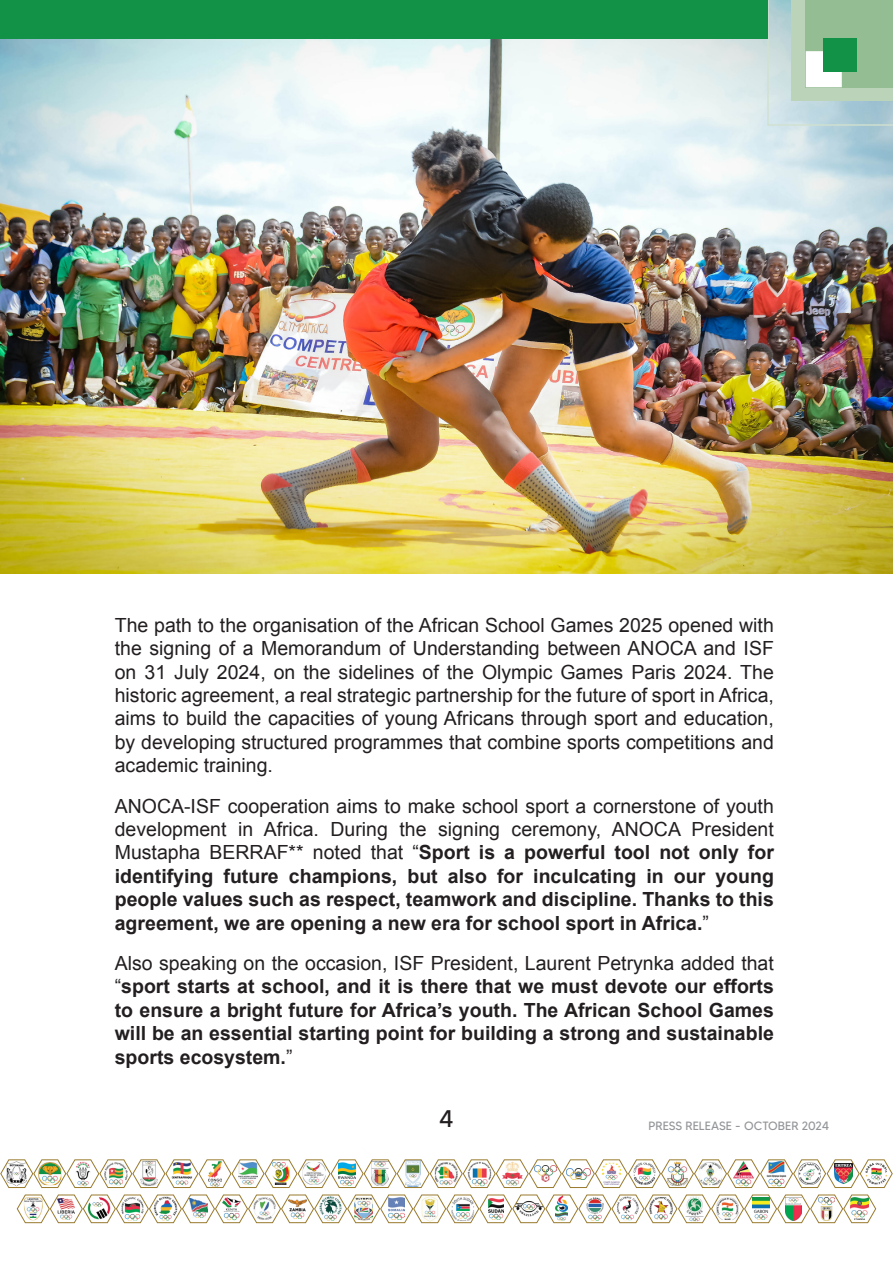
<style>
.page{position:relative;width:893px;height:1263px;background:#fff}
.page>*{position:absolute;margin:0;border:0;box-sizing:border-box;transform-origin:0 0}
.t1{font:24px "MADETOMMY";color:#231f20}
.t2{font:700 19.5px/23.4px "Arial";color:#231f20;text-align:justify}
.t3{font:19.5px/23.4px "Arial";color:#231f20;text-align:justify}
.t4{font:12px "MADETOMMY";color:#939598}
.s1{font-weight:400}
</style>
<div class="page">
<img style="left:0;top:1159px;width:893px;height:29px">
<img style="left:16px;top:1194px;width:860px;height:29px">
<img style="left:0;top:38px;width:893px;height:535px">
<svg style="left:767px;top:0;width:126px;height:126px;background:#bcd5da"></svg>
<div style="left:791px;top:0;width:102px;height:101px;background:#bbd3b9"></div>
<div style="left:806px;top:0;width:87px;height:87px;background:#94bd93"></div>
<div style="left:806px;top:51px;width:36px;height:36px;background:#fff;border:3px solid #fff"></div>
<div style="left:824px;top:38px;width:33px;height:33px;background:#129246"></div>
<div style="left:0;top:0;width:767px;height:38px;background:#129246"></div>
<p class="t3" style="left:115px;top:613px;width:661px">The path to the organisation of the African School Games 2025 opened with the signing of a Memorandum of Understanding between ANOCA and ISF on 31 July 2024, on the sidelines of the Olympic Games Paris 2024. The historic agreement, a real strategic partnership for the future of sport in Africa, aims to build the capacities of young Africans through sport and education, by developing structured programmes that combine sports competitions and academic training.</p>
<p class="t2" style="left:115px;top:795px;width:661px"><span class="s1">ANOCA-ISF cooperation aims to make school sport a cornerstone of youth development in Africa. During the signing ceremony, ANOCA President Mustapha BERRAF** noted that “</span>Sport is a powerful tool not only for identifying future champions, but also for inculcating in our young people values such as respect, teamwork and discipline. Thanks to this agreement, we are opening a new era for school sport in Africa.<span class="s1">”</span></p>
<p class="t2" style="left:115px;top:952px;width:661px"><span class="s1">Also speaking on the occasion, ISF President, Laurent Petrynka added that “</span>sport starts at school, and it is there that we must devote our efforts to ensure a bright future for Africa’s youth. The African School Games will be an essential starting point for building a strong and sustainable sports ecosystem.<span class="s1">”</span></p>
<p class="t1" style="left:439px;top:1103px;width:17px">4</p>
<p class="t4" style="left:648px;top:1118px;width:182px">PRESS RELEASE - OCTOBER 2024</p>
</div>
